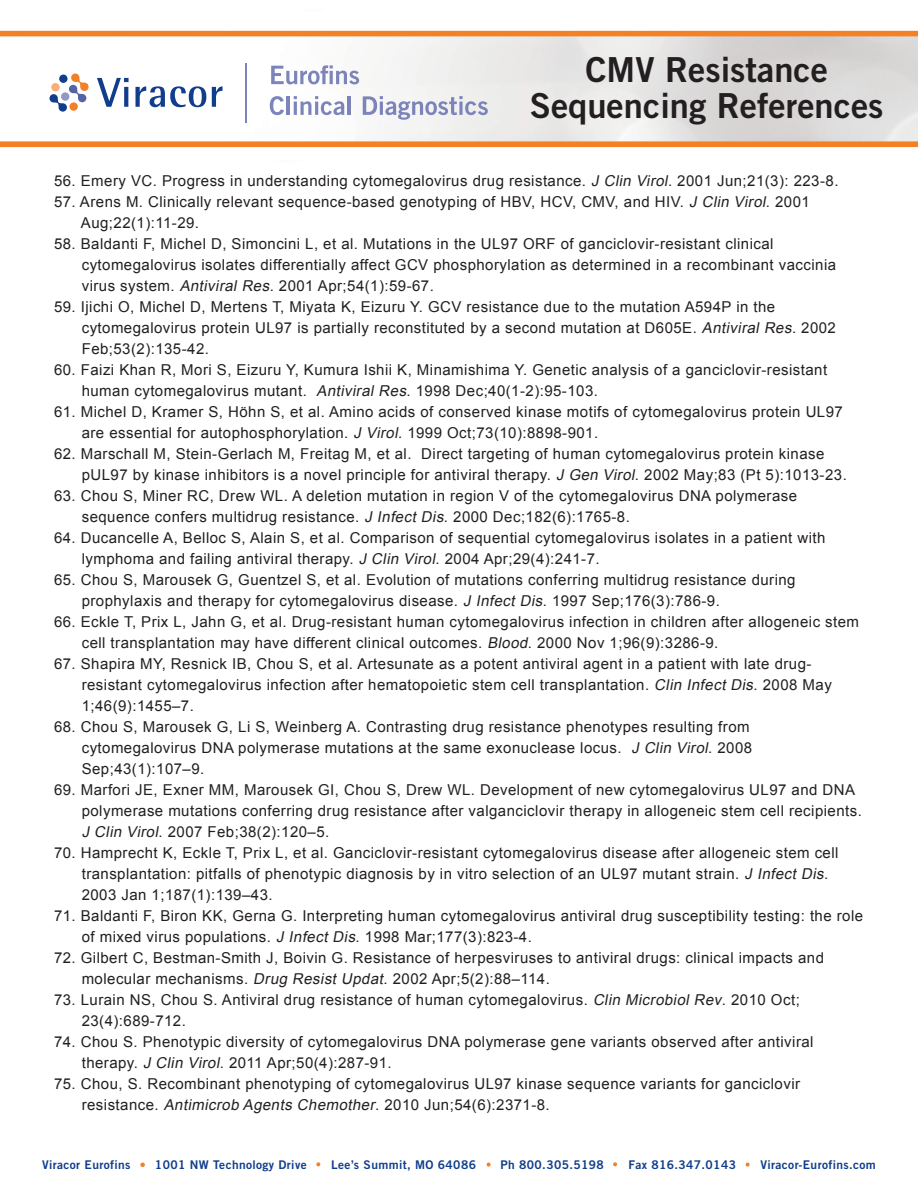
<style>
.page{position:relative;width:918px;height:1188px;background:#fff}
.page>*{position:absolute;margin:0;border:0;box-sizing:border-box;transform-origin:0 0}
.t1{font:34.5px "Trade Gothic LT Std Bd 2";color:#231f20}
.t2{font:15px/21px "Arial";letter-spacing:.03em;color:#231f20}
.t3{font:12px "Trade Gothic LT Std Bd 2";letter-spacing:.03em;color:#103d8c}
.s1{font-style:italic}
</style>
<div class="page">
<img style="left:0;top:30px;width:918px;height:118px">
<hr style="left:246px;top:63px;width:1px;height:59px;background:#7d84ba">
<svg style="left:271px;top:65px;width:88px;height:19px"></svg>
<svg style="left:270px;top:96px;width:14px;height:19px"></svg>
<hr style="left:287px;top:96px;width:3px;height:19px;background:#7d84ba">
<svg style="left:294px;top:96px;width:51px;height:19px"></svg>
<hr style="left:348px;top:96px;width:3px;height:19px;background:#7d84ba">
<svg style="left:363px;top:96px;width:125px;height:24px"></svg>
<svg style="left:50px;top:74px;width:39px;height:38px"></svg>
<div style="left:69px;top:102px;width:9px;height:9px;background:#f48026;border-radius:50%"></div>
<div style="left:51px;top:83px;width:9px;height:8px;background:#faae74;border-radius:50%"></div>
<div style="left:59px;top:75px;width:9px;height:8px;background:#103d8c;border-radius:50%"></div>
<svg style="left:97px;top:78px;width:32px;height:29px"></svg>
<svg style="left:135px;top:86px;width:71px;height:21px"></svg>
<svg style="left:212px;top:86px;width:11px;height:21px"></svg>
<svg style="left:140px;top:1163px;width:5px;height:4px"></svg>
<svg style="left:316px;top:1162px;width:4px;height:4px"></svg>
<svg style="left:487px;top:1163px;width:4px;height:4px"></svg>
<svg style="left:613px;top:1162px;width:4px;height:4px"></svg>
<svg style="left:746px;top:1163px;width:4px;height:4px"></svg>
<p class="t1" style="left:586px;top:49px;width:244px">CMV Resistance</p>
<p class="t1" style="left:530px;top:85px;width:355px">Sequencing References</p>
<p class="t2" style="left:54px;top:171px;width:786px">56. Emery VC. Progress in understanding cytomegalovirus drug resistance. <span class="s1">J Clin Virol</span>. 2001 Jun;21(3): 223-8.</p>
<p class="t2" style="left:54px;top:192px;width:757px">57. Arens M. Clinically relevant sequence-based genotyping of HBV, HCV, CMV, and HIV. <span class="s1">J Clin Virol</span>. 2001</p>
<p class="t2" style="left:81px;top:213px;width:120px">Aug;22(1):11-29.</p>
<p class="t2" style="left:54px;top:234px;width:721px">58. Baldanti F, Michel D, Simoncini L, et al. Mutations in the UL97 ORF of ganciclovir-resistant clinical</p>
<p class="t2" style="left:82px;top:255px;width:756px">cytomegalovirus isolates differentially affect GCV phosphorylation as determined in a recombinant vaccinia</p>
<p class="t2" style="left:82px;top:276px;width:354px">virus system. <span class="s1">Antiviral Res</span>. 2001 Apr;54(1):59-67.</p>
<p class="t2" style="left:54px;top:297px;width:723px">59. Ijichi O, Michel D, Mertens T, Miyata K, Eizuru Y. GCV resistance due to the mutation A594P in the</p>
<p class="t2" style="left:82px;top:318px;width:756px">cytomegalovirus protein UL97 is partially reconstituted by a second mutation at D605E. <span class="s1">Antiviral Res</span>. 2002</p>
<p class="t2" style="left:82px;top:339px;width:129px">Feb;53(2):135-42.</p>
<p class="t2" style="left:54px;top:360px;width:775px">60. Faizi Khan R, Mori S, Eizuru Y, Kumura Ishii K, Minamishima Y. Genetic analysis of a ganciclovir-resistant</p>
<p class="t2" style="left:82px;top:381px;width:518px">human cytomegalovirus mutant. <span class="s1">Antiviral Res</span>. 1998 Dec;40(1-2):95-103.</p>
<p class="t2" style="left:54px;top:402px;width:790px">61. Michel D, Kramer S, Höhn S, et al. Amino acids of conserved kinase motifs of cytomegalovirus protein UL97</p>
<p class="t2" style="left:82px;top:423px;width:518px">are essential for autophosphorylation. <span class="s1">J Virol</span>. 1999 Oct;73(10):8898-901.</p>
<p class="t2" style="left:54px;top:444px;width:772px">62. Marschall M, Stein-Gerlach M, Freitag M, et al. Direct targeting of human cytomegalovirus protein kinase</p>
<p class="t2" style="left:82px;top:465px;width:767px">pUL97 by kinase inhibitors is a novel principle for antiviral therapy. <span class="s1">J Gen Virol</span>. 2002 May;83 (Pt 5):1013-23.</p>
<p class="t2" style="left:54px;top:486px;width:745px">63. Chou S, Miner RC, Drew WL. A deletion mutation in region V of the cytomegalovirus DNA polymerase</p>
<p class="t2" style="left:82px;top:507px;width:550px">sequence confers multidrug resistance. <span class="s1">J Infect Dis</span>. 2000 Dec;182(6):1765-8.</p>
<p class="t2" style="left:54px;top:528px;width:773px">64. Ducancelle A, Belloc S, Alain S, et al. Comparison of sequential cytomegalovirus isolates in a patient with</p>
<p class="t2" style="left:82px;top:549px;width:519px">lymphoma and failing antiviral therapy. <span class="s1">J Clin Virol</span>. 2004 Apr;29(4):241-7.</p>
<p class="t2" style="left:54px;top:570px;width:743px">65. Chou S, Marousek G, Guentzel S, et al. Evolution of mutations conferring multidrug resistance during</p>
<p class="t2" style="left:82px;top:591px;width:640px">prophylaxis and therapy for cytomegalovirus disease. <span class="s1">J Infect Dis</span>. 1997 Sep;176(3):786-9.</p>
<p class="t2" style="left:54px;top:612px;width:807px">66. Eckle T, Prix L, Jahn G, et al. Drug-resistant human cytomegalovirus infection in children after allogeneic stem</p>
<p class="t2" style="left:82px;top:633px;width:638px">cell transplantation may have different clinical outcomes. <span class="s1">Blood</span>. 2000 Nov 1;96(9):3286-9.</p>
<p class="t2" style="left:54px;top:654px;width:759px">67. Shapira MY, Resnick IB, Chou S, et al. Artesunate as a potent antiviral agent in a patient with late drug-</p>
<p class="t2" style="left:82px;top:675px;width:752px">resistant cytomegalovirus infection after hematopoietic stem cell transplantation. <span class="s1">Clin Infect Dis</span>. 2008 May</p>
<p class="t2" style="left:82px;top:696px;width:114px">1;46(9):1455–7.</p>
<p class="t2" style="left:54px;top:717px;width:697px">68. Chou S, Marousek G, Li S, Weinberg A. Contrasting drug resistance phenotypes resulting from</p>
<p class="t2" style="left:82px;top:738px;width:672px">cytomegalovirus DNA polymerase mutations at the same exonuclease locus. <span class="s1">J Clin Virol</span>. 2008</p>
<p class="t2" style="left:82px;top:759px;width:124px">Sep;43(1):107–9.</p>
<p class="t2" style="left:54px;top:780px;width:803px">69. Marfori JE, Exner MM, Marousek GI, Chou S, Drew WL. Development of new cytomegalovirus UL97 and DNA</p>
<p class="t2" style="left:82px;top:801px;width:782px">polymerase mutations conferring drug resistance after valganciclovir therapy in allogeneic stem cell recipients.</p>
<p class="t2" style="left:82px;top:822px;width:249px"><span class="s1">J Clin Virol</span>. 2007 Feb;38(2):120–5.</p>
<p class="t2" style="left:54px;top:843px;width:786px">70. Hamprecht K, Eckle T, Prix L, et al. Ganciclovir-resistant cytomegalovirus disease after allogeneic stem cell</p>
<p class="t2" style="left:82px;top:864px;width:748px">transplantation: pitfalls of phenotypic diagnosis by in vitro selection of an UL97 mutant strain. <span class="s1">J Infect Dis</span>.</p>
<p class="t2" style="left:82px;top:885px;width:192px">2003 Jan 1;187(1):139–43.</p>
<p class="t2" style="left:54px;top:906px;width:811px">71. Baldanti F, Biron KK, Gerna G. Interpreting human cytomegalovirus antiviral drug susceptibility testing: the role</p>
<p class="t2" style="left:82px;top:927px;width:452px">of mixed virus populations. <span class="s1">J Infect Dis</span>. 1998 Mar;177(3):823-4.</p>
<p class="t2" style="left:54px;top:948px;width:772px">72. Gilbert C, Bestman-Smith J, Boivin G. Resistance of herpesviruses to antiviral drugs: clinical impacts and</p>
<p class="t2" style="left:82px;top:969px;width:470px">molecular mechanisms. <span class="s1">Drug Resist Updat</span>. 2002 Apr;5(2):88–114.</p>
<p class="t2" style="left:54px;top:990px;width:747px">73. Lurain NS, Chou S. Antiviral drug resistance of human cytomegalovirus. <span class="s1">Clin Microbiol Rev</span>. 2010 Oct;</p>
<p class="t2" style="left:82px;top:1011px;width:106px">23(4):689-712.</p>
<p class="t2" style="left:82px;top:1032px;width:733px;text-indent:-28px">74. Chou S. Phenotypic diversity of cytomegalovirus DNA polymerase gene variants observed after antiviral therapy. <span class="s1">J Clin Virol</span>. 2011 Apr;50(4):287-91.</p>
<p class="t2" style="left:54px;top:1074px;width:748px">75. Chou, S. Recombinant phenotyping of cytomegalovirus UL97 kinase sequence variants for ganciclovir</p>
<p class="t2" style="left:82px;top:1095px;width:470px">resistance. <span class="s1">Antimicrob Agents Chemother</span>. 2010 Jun;54(6):2371-8.</p>
<p class="t3" style="left:42px;top:1157px;width:90px">Viracor Eurofins</p>
<p class="t3" style="left:155px;top:1157px;width:153px">1001 NW Technology Drive</p>
<p class="t3" style="left:331px;top:1157px;width:146px">Lee’s Summit, MO 64086</p>
<p class="t3" style="left:501px;top:1157px;width:105px">Ph 800.305.5198</p>
<p class="t3" style="left:628px;top:1157px;width:109px">Fax 816.347.0143</p>
<p class="t3" style="left:761px;top:1157px;width:117px">Viracor-Eurofins.com</p>
</div>
